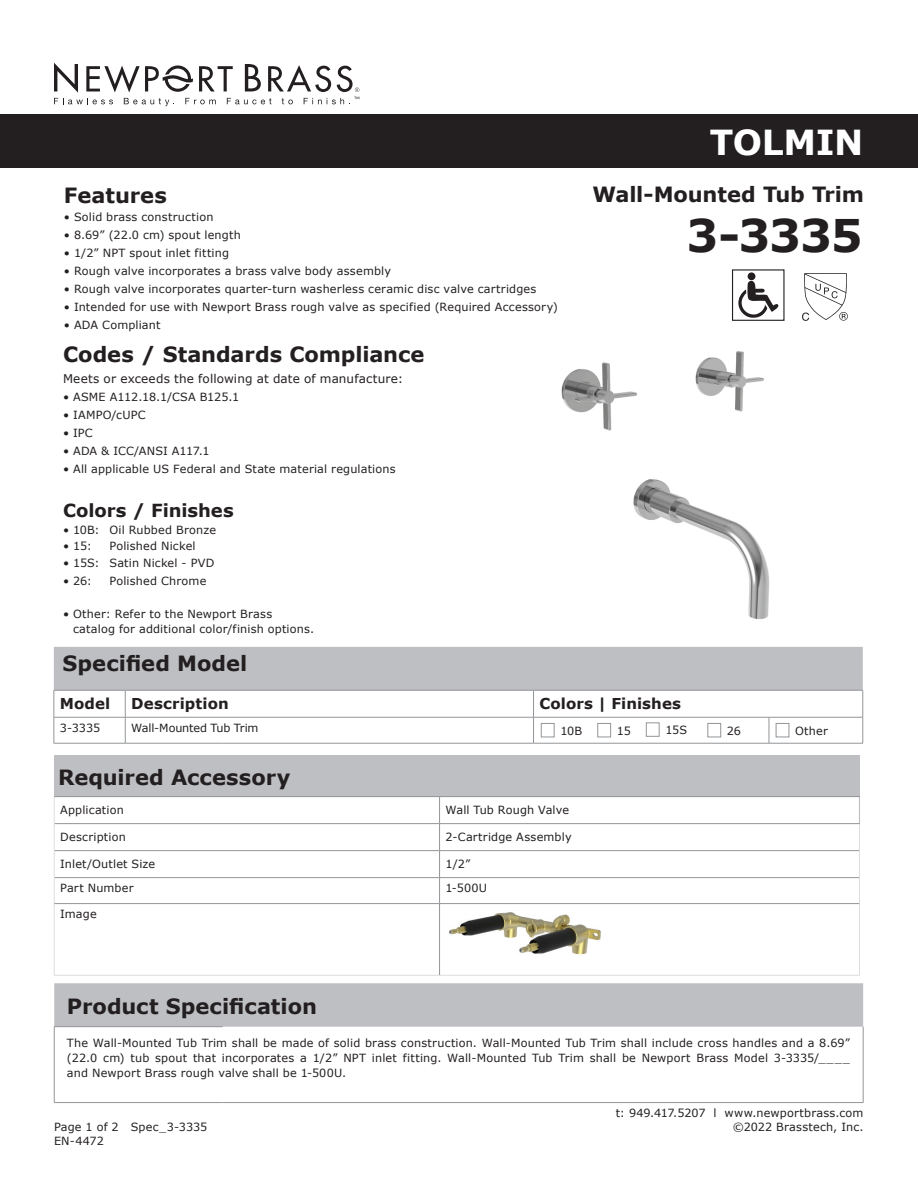
<style>
.page{position:relative;width:918px;height:1188px;background:#fff}
.page>*{position:absolute;margin:0;border:0;box-sizing:border-box;transform-origin:0 0}
.t1{font:700 45px "Verdana";color:#231f20}
.t2{font:700 34.5px "Verdana";letter-spacing:-.015em;color:#fff}
.t3{font:700 21px "Verdana";color:#231f20}
.t4{font:700 18px "Verdana";letter-spacing:-.005em;color:#231f20}
.t5{font:700 15px "Verdana";letter-spacing:.005em;color:#231f20}
.t6{font:12px "Verdana";letter-spacing:.01em;color:#231f20}
.t7{font:11.25px/15px "Verdana";letter-spacing:.015em;color:#231f20}
.t8{font:11.25px "Verdana";letter-spacing:-.015em;color:#231f20}
</style>
<div class="page">
<div style="left:0;top:114px;width:918px;height:54px;background:#231f20"></div>
<svg style="left:54px;top:63px;width:305px;height:43px"></svg>
<img style="left:561px;top:351px;width:209px;height:268px">
<svg style="left:802px;top:273px;width:46px;height:48px"></svg>
<div style="left:732px;top:269px;width:53px;height:52px;border:1px solid #231f20"></div>
<svg style="left:738px;top:281px;width:40px;height:37px"></svg>
<div style="left:748px;top:272px;width:7px;height:8px;background:#231f20;border-radius:50%"></div>
<svg style="left:54px;top:647px;width:810px;height:96px"></svg>
<hr style="left:54px;top:743px;width:71px;height:1px;background:#939598">
<hr style="left:125px;top:743px;width:97px;height:1px;background:#939598">
<hr style="left:222px;top:743px;width:312px;height:1px;background:#939598">
<hr style="left:534px;top:743px;width:235px;height:1px;background:#939598">
<hr style="left:769px;top:743px;width:94px;height:1px;background:#939598">
<div style="left:54px;top:755px;width:805px;height:42px;background:#bebfc2"></div>
<hr style="left:54px;top:796px;width:386px;height:1px;background:#939598">
<hr style="left:440px;top:796px;width:420px;height:1px;background:#939598">
<hr style="left:54px;top:823px;width:386px;height:1px;background:#939598">
<hr style="left:440px;top:823px;width:420px;height:1px;background:#939598">
<hr style="left:54px;top:850px;width:386px;height:1px;background:#939598">
<hr style="left:440px;top:850px;width:419px;height:1px;background:#939598">
<hr style="left:54px;top:877px;width:386px;height:1px;background:#939598">
<hr style="left:440px;top:877px;width:419px;height:1px;background:#939598">
<svg style="left:54px;top:797px;width:1px;height:106px"></svg>
<svg style="left:859px;top:797px;width:1px;height:107px"></svg>
<hr style="left:54px;top:904px;width:1px;height:71px;background:#dcdddf">
<hr style="left:859px;top:904px;width:1px;height:71px;background:#dcdddf">
<hr style="left:54px;top:975px;width:386px;height:1px;background:#dcdddf">
<hr style="left:440px;top:975px;width:420px;height:1px;background:#dcdddf">
<svg style="left:439px;top:797px;width:1px;height:106px"></svg>
<hr style="left:54px;top:903px;width:386px;height:1px;background:#939598">
<hr style="left:440px;top:903px;width:419px;height:1px;background:#939598">
<hr style="left:439px;top:904px;width:1px;height:71px;background:#939598">
<img style="left:449px;top:912px;width:152px;height:43px">
<div style="left:54px;top:983px;width:809px;height:44px;background:#bebfc2"></div>
<hr style="left:54px;top:1026px;width:169px;height:1px;background:#939598">
<hr style="left:54px;top:1027px;width:1px;height:75px;background:#939598">
<hr style="left:863px;top:1027px;width:1px;height:75px;background:#939598">
<hr style="left:54px;top:1102px;width:169px;height:1px;background:#939598">
<hr style="left:223px;top:1102px;width:640px;height:1px;background:#939598">
<h2 class="t2" style="left:710px;top:120px;width:155px">TOLMIN</h2>
<h3 class="t3" style="left:64px;top:181px;width:105px">Features</h3>
<h3 class="t3" style="left:593px;top:181px;width:273px">Wall-Mounted Tub Trim</h3>
<p class="t7" style="left:64px;top:209px;width:151px">• Solid brass construction</p>
<p class="t7" style="left:64px;top:227px;width:178px">• 8.69” (22.0 cm) spout length</p>
<p class="t7" style="left:64px;top:245px;width:167px">• 1/2” NPT spout inlet fitting</p>
<p class="t7" style="left:64px;top:263px;width:329px">• Rough valve incorporates a brass valve body assembly</p>
<p class="t7" style="left:64px;top:281px;width:474px">• Rough valve incorporates quarter-turn washerless ceramic disc valve cartridges</p>
<p class="t7" style="left:64px;top:299px;width:496px">• Intended for use with Newport Brass rough valve as specified (Required Accessory)</p>
<p class="t7" style="left:64px;top:317px;width:98px">• ADA Compliant</p>
<h3 class="t3" style="left:63px;top:340px;width:363px">Codes / Standards Compliance</h3>
<p class="t6" style="left:63px;top:371px;width:342px">Meets or exceeds the following at date of manufacture:</p>
<p class="t7" style="left:63px;top:389px;width:178px">• ASME A112.18.1/CSA B125.1</p>
<p class="t7" style="left:63px;top:407px;width:84px">• IAMPO/cUPC</p>
<p class="t7" style="left:63px;top:425px;width:31px">• IPC</p>
<p class="t7" style="left:63px;top:443px;width:148px">• ADA &amp; ICC/ANSI A117.1</p>
<p class="t7" style="left:63px;top:461px;width:334px">• All applicable US Federal and State material regulations</p>
<h3 class="t4" style="left:63px;top:499px;width:172px">Colors / Finishes</h3>
<p class="t7" style="left:63px;top:522px;width:155px">• 10B: Oil Rubbed Bronze</p>
<p class="t7" style="left:63px;top:539px;width:30px">• 15:</p>
<p class="t7" style="left:109px;top:539px;width:88px">Polished Nickel</p>
<p class="t7" style="left:63px;top:555px;width:153px">• 15S: Satin Nickel - PVD</p>
<p class="t7" style="left:63px;top:573px;width:31px">• 26:</p>
<p class="t7" style="left:109px;top:573px;width:98px">Polished Chrome</p>
<p class="t7" style="left:73px;top:606px;width:243px;text-indent:-10px">• Other: Refer to the Newport Brass catalog for additional color/finish options.</p>
<h1 class="t1" style="left:686px;top:207px;width:178px">3-3335</h1>
<h3 class="t3" style="left:63px;top:649px;width:186px">Specified Model</h3>
<h3 class="t5" style="left:60px;top:694px;width:52px">Model</h3>
<h3 class="t5" style="left:131px;top:694px;width:99px">Description</h3>
<h3 class="t5" style="left:540px;top:694px;width:143px">Colors | Finishes</h3>
<p class="t7" style="left:60px;top:720px;width:42px">3-3335</p>
<p class="t8" style="left:131px;top:721px;width:129px">Wall-Mounted Tub Trim</p>
<p class="t7" style="left:560px;top:723px;width:23px">10B</p>
<p class="t7" style="left:617px;top:723px;width:16px">15</p>
<p class="t7" style="left:665px;top:722px;width:23px">15S</p>
<p class="t7" style="left:727px;top:723px;width:16px">26</p>
<p class="t7" style="left:795px;top:723px;width:34px">Other</p>
<h3 class="t3" style="left:58px;top:764px;width:234px">Required Accessory</h3>
<p class="t7" style="left:60px;top:803px;width:65px">Application</p>
<p class="t7" style="left:446px;top:803px;width:125px">Wall Tub Rough Valve</p>
<p class="t7" style="left:60px;top:830px;width:67px">Description</p>
<p class="t7" style="left:446px;top:830px;width:128px">2-Cartridge Assembly</p>
<p class="t7" style="left:60px;top:857px;width:97px">Inlet/Outlet Size</p>
<p class="t7" style="left:446px;top:857px;width:26px">1/2”</p>
<p class="t7" style="left:60px;top:881px;width:75px">Part Number</p>
<p class="t7" style="left:446px;top:881px;width:43px">1-500U</p>
<p class="t7" style="left:60px;top:907px;width:38px">Image</p>
<h3 class="t3" style="left:67px;top:993px;width:251px">Product Specification</h3>
<p class="t7" style="left:67px;top:1036px;width:785px;text-align:justify">The Wall-Mounted Tub Trim shall be made of solid brass construction. Wall-Mounted Tub Trim shall include cross handles and a 8.69” (22.0 cm) tub spout that incorporates a 1/2” NPT inlet fitting. Wall-Mounted Tub Trim shall be Newport Brass Model 3-3335/____ and Newport Brass rough valve shall be 1-500U.</p>
<p class="t7" style="left:54px;top:1121px;width:155px;line-height:13.5px">Page 1 of 2 Spec_3-3335<br>EN-4472</p>
<p class="t7" style="left:616px;top:1107px;width:249px;line-height:13.5px;text-align:right">t: 949.417.5207 l www.newportbrass.com ©2022 Brasstech, Inc.</p>
</div>
